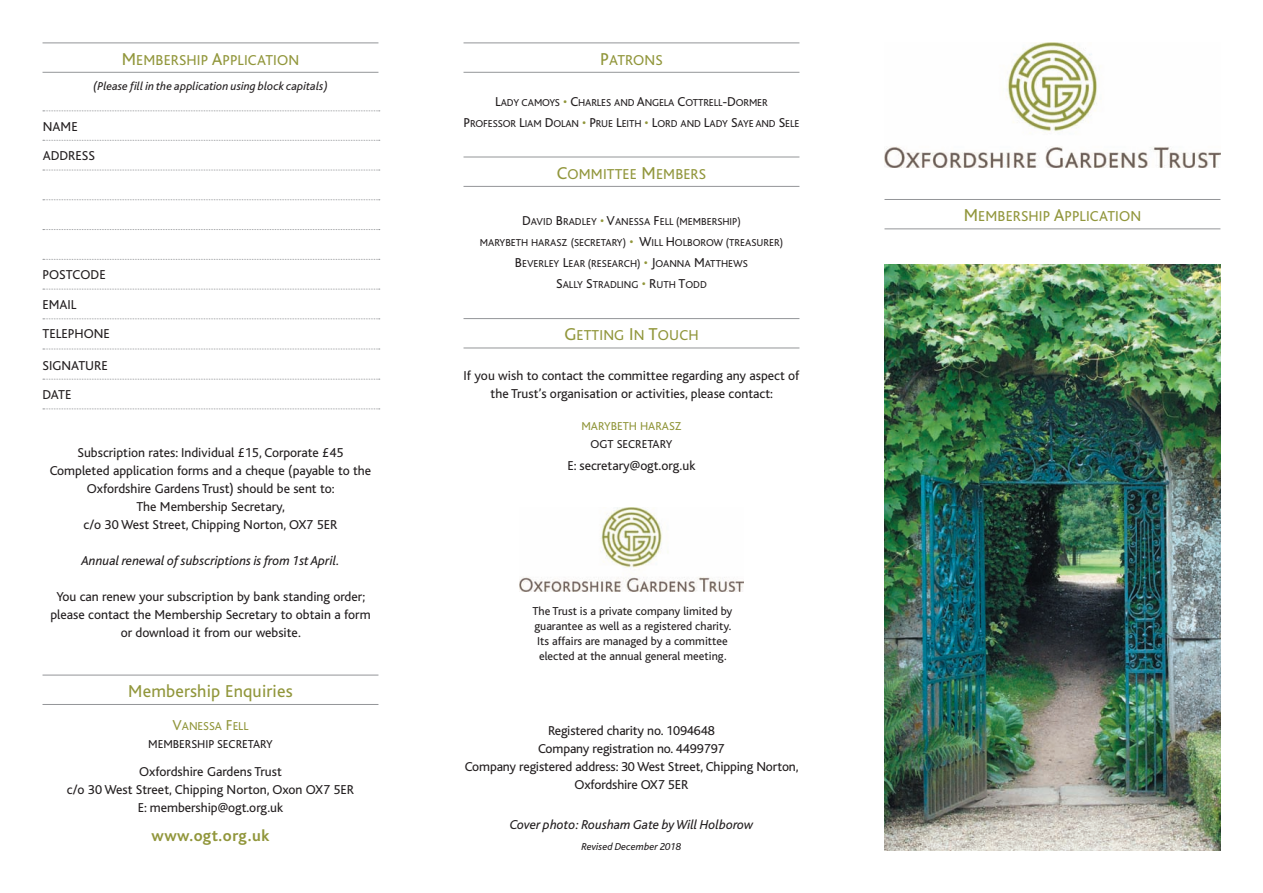
<style>
.page{position:relative;width:1263px;height:893px;background:#fff}
.page>*{position:absolute;margin:0;border:0;box-sizing:border-box;transform-origin:0 0}
.t1{font:18px "Bliss";letter-spacing:.01em;color:#91963b}
.t2{font:700 16.5px "Bliss";letter-spacing:.03em;color:#91963b}
.t3{font:15px "Bliss";letter-spacing:.01em;color:#91963b}
.t4{font:13.5px/18px "Bliss";color:#231f20;text-align:center}
.t5{font:italic 13.5px "Bliss";color:#231f20}
.t6{font:12px/15px "Bliss";color:#231f20;text-align:center}
.t7{font:italic 12px "Bliss";color:#231f20}
.t8{font:12px "Bliss";color:#91963b}
.t9{font:10.5px/21px "Bliss";color:#231f20;text-align:center}
.t10{font:italic 10.5px "Bliss";color:#231f20}
.s1{font-size:18px}
.s2{font-size:15px;color:#91963b}
.s3{color:#91963b}
.s4{font-size:13.5px}
.s5{font-size:13.5px;color:#91963b}
</style>
<div class="page">
<img style="left:884px;top:264px;width:336px;height:586px">
<img style="left:884px;top:43px;width:336px;height:125px">
<hr style="left:884px;top:199px;width:336px;height:1px;background:#939598">
<hr style="left:884px;top:228px;width:336px;height:1px;background:#939598">
<hr style="left:43px;top:43px;width:335px;height:1px;background:#939598">
<hr style="left:43px;top:72px;width:335px;height:1px;background:#939598">
<hr style="left:43px;top:675px;width:335px;height:1px;background:#939598">
<hr style="left:43px;top:704px;width:335px;height:1px;background:#939598">
<svg style="left:43px;top:110px;width:337px;height:1px"></svg>
<svg style="left:43px;top:140px;width:337px;height:1px"></svg>
<svg style="left:43px;top:170px;width:337px;height:1px"></svg>
<svg style="left:43px;top:199px;width:337px;height:1px"></svg>
<svg style="left:43px;top:229px;width:337px;height:1px"></svg>
<svg style="left:43px;top:259px;width:337px;height:1px"></svg>
<svg style="left:43px;top:289px;width:337px;height:1px"></svg>
<svg style="left:43px;top:318px;width:337px;height:1px"></svg>
<svg style="left:43px;top:349px;width:337px;height:1px"></svg>
<svg style="left:43px;top:379px;width:337px;height:1px"></svg>
<svg style="left:43px;top:409px;width:337px;height:1px"></svg>
<hr style="left:463px;top:43px;width:336px;height:1px;background:#939598">
<hr style="left:463px;top:72px;width:336px;height:1px;background:#939598">
<hr style="left:463px;top:157px;width:336px;height:1px;background:#939598">
<hr style="left:463px;top:186px;width:336px;height:1px;background:#939598">
<hr style="left:463px;top:318px;width:336px;height:1px;background:#939598">
<hr style="left:463px;top:348px;width:336px;height:1px;background:#939598">
<img style="left:519px;top:507px;width:225px;height:84px">
<p class="t3" style="left:122px;top:52px;width:179px"><span class="s1">M</span>EMBERSHIP <span class="s1">A</span>PPLICATION</p>
<p class="t7" style="left:93px;top:80px;width:237px">(Please fill in the application using block capitals)</p>
<p class="t4" style="left:43px;top:112px;width:54px;line-height:29.4px;text-align:left">NAME<br>ADDRESS</p>
<p class="t4" style="left:43px;top:266px;width:65px">POSTCODE</p>
<p class="t4" style="left:43px;top:296px;width:36px">EMAIL</p>
<p class="t4" style="left:43px;top:325px;width:69px">TELEPHONE</p>
<p class="t4" style="left:43px;top:357px;width:67px">SIGNATURE</p>
<p class="t4" style="left:43px;top:386px;width:30px">DATE</p>
<p class="t4" style="left:50px;top:443px;width:323px">Subscription rates: Individual £15, Corporate £45<br>Completed application forms and a cheque (payable to the Oxfordshire Gardens Trust) should be sent to:<br>The Membership Secretary,<br>c/o 30 West Street, Chipping Norton, OX7 5ER</p>
<p class="t5" style="left:81px;top:553px;width:260px">Annual renewal of subscriptions is from 1st April.</p>
<p class="t4" style="left:50px;top:587px;width:322px">You can renew your subscription by bank standing order; please contact the Membership Secretary to obtain a form or download it from our website.</p>
<h1 class="t1" style="left:128px;top:681px;width:166px">Membership Enquiries</h1>
<p class="t6" style="left:148px;top:717px;width:126px;line-height:18px"><span class="s2">V</span><span class="s3">ANESSA</span> <span class="s2">F</span><span class="s3">ELL<br></span>MEMBERSHIP SECRETARY</p>
<p class="t4" style="left:67px;top:763px;width:289px">Oxfordshire Gardens Trust<br>c/o 30 West Street, Chipping Norton, Oxon OX7 5ER<br>E: membership@ogt.org.uk</p>
<p class="t2" style="left:151px;top:827px;width:119px">www.ogt.org.uk</p>
<p class="t3" style="left:600px;top:52px;width:64px"><span class="s1">P</span>ATRONS</p>
<p class="t9" style="left:464px;top:93px;width:337px"><span class="s4">L</span>ADY CAMOYS <span class="s5">•</span> <span class="s4">C</span>HARLES AND <span class="s4">A</span>NGELA <span class="s4">C</span>OTTRELL<span class="s4">-D</span>ORMER<br><span class="s4">P</span>ROFESSOR <span class="s4">L</span>IAM <span class="s4">D</span>OLAN <span class="s5">•</span> <span class="s4">P</span>RUE <span class="s4">L</span>EITH <span class="s5">•</span> <span class="s4">L</span>ORD AND <span class="s4">L</span>ADY <span class="s4">S</span>AYE AND <span class="s4">S</span>ELE</p>
<p class="t3" style="left:557px;top:166px;width:151px"><span class="s1">C</span>OMMITTEE <span class="s1">M</span>EMBERS</p>
<p class="t9" style="left:480px;top:211px;width:305px"><span class="s4">D</span>AVID <span class="s4">B</span>RADLEY <span class="s5">•</span> <span class="s4">V</span>ANESSA <span class="s4">F</span>ELL (MEMBERSHIP)<br>MARYBETH HARASZ (SECRETARY) <span class="s5">•</span> <span class="s4">W</span>ILL <span class="s4">H</span>OLBOROW (TREASURER)<br><span class="s4">B</span>EVERLEY <span class="s4">L</span>EAR (RESEARCH) <span class="s5">•</span> <span class="s4">J</span>OANNA <span class="s4">M</span>ATTHEWS<br><span class="s4">S</span>ALLY <span class="s4">S</span>TRADLING <span class="s5">•</span> <span class="s4">R</span>UTH <span class="s4">T</span>ODD</p>
<p class="t3" style="left:564px;top:328px;width:136px"><span class="s1">G</span>ETTING <span class="s1">I</span>N <span class="s1">T</span>OUCH</p>
<p class="t4" style="left:464px;top:367px;width:337px">If you wish to contact the committee regarding any aspect of the Trust’s organisation or activities, please contact:</p>
<p class="t8" style="left:581px;top:419px;width:102px">MARYBETH HARASZ</p>
<p class="t6" style="left:591px;top:436px;width:83px">OGT SECRETARY</p>
<p class="t4" style="left:568px;top:456px;width:129px">E: secretary@ogt.org.uk</p>
<p class="t6" style="left:533px;top:604px;width:201px">The Trust is a private company limited by guarantee as well as a registered charity.<br>Its affairs are managed by a committee elected at the annual general meeting.</p>
<p class="t4" style="left:465px;top:722px;width:335px">Registered charity no. 1094648<br>Company registration no. 4499797<br>Company registered address: 30 West Street, Chipping Norton, Oxfordshire OX7 5ER</p>
<p class="t5" style="left:510px;top:818px;width:245px">Cover photo: Rousham Gate by Will Holborow</p>
<p class="t10" style="left:582px;top:842px;width:101px">Revised December 2018</p>
<p class="t3" style="left:964px;top:208px;width:179px"><span class="s1">M</span>EMBERSHIP <span class="s1">A</span>PPLICATION</p>
</div>
